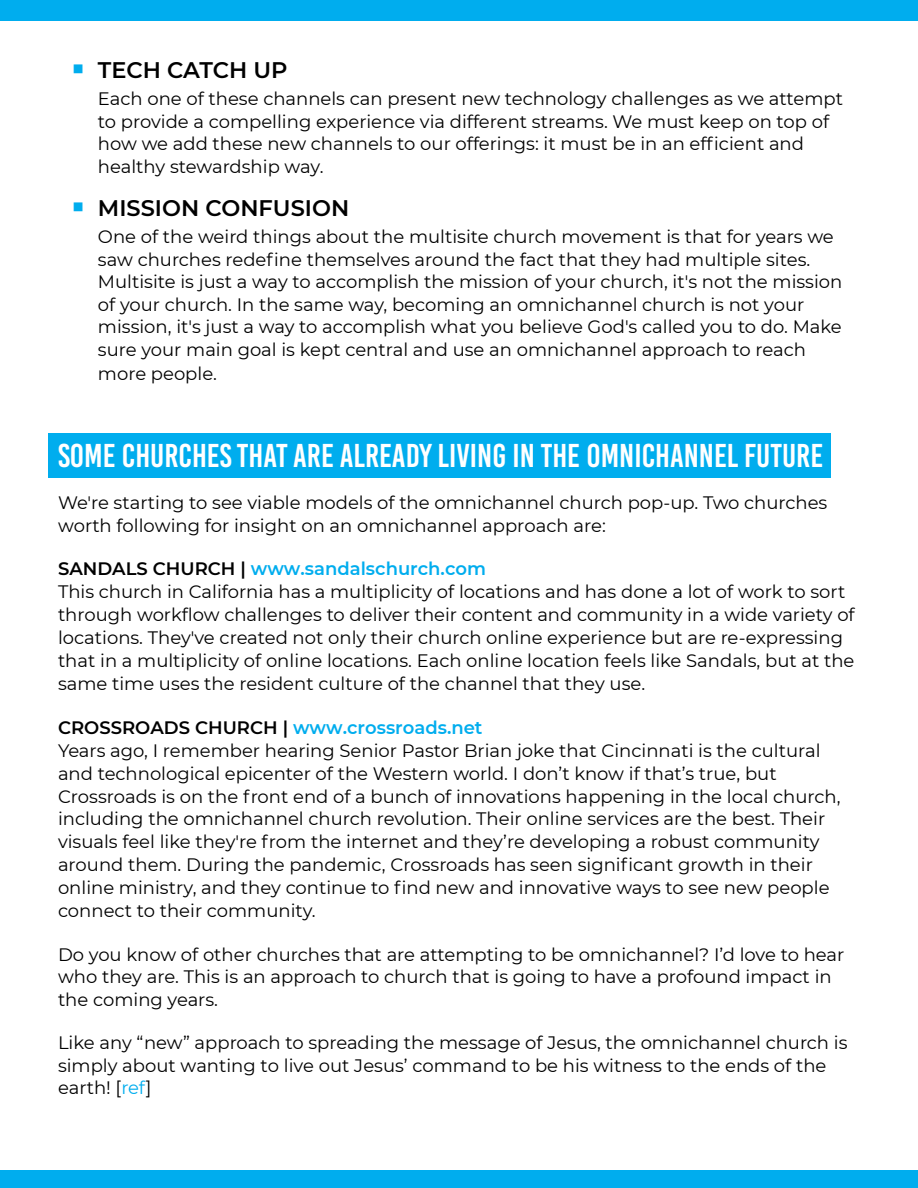
<style>
.page{position:relative;width:918px;height:1188px;background:#fff}
.page>*{position:absolute;margin:0;border:0;box-sizing:border-box;transform-origin:0 0}
.t1{font:33px "Bebas Kai";color:#fff}
.t2{font:600 22.5px "Montserrat";color:#000}
.t3{font:18px/22.5px "Montserrat";color:#000}
.s1{color:#00adee}
.s2{font-weight:600}
.s3{font-weight:600;color:#00adee}
</style>
<div class="page">
<div style="left:0;top:0;width:918px;height:21px;background:#00adee"></div>
<div style="left:0;top:1170px;width:918px;height:18px;background:#00adee"></div>
<div style="left:48px;top:434px;width:783px;height:44px;background:#00adee"></div>
<p class="t2" style="left:72px;top:54px;width:218px"><span class="s1">■</span> TECH CATCH UP</p>
<p class="t3" style="left:98px;top:87px;width:747px">Each one of these channels can present new technology challenges as we attempt to provide a compelling experience via different streams. We must keep on top of how we add these new channels to our offerings: it must be in an efficient and healthy stewardship way.</p>
<p class="t2" style="left:72px;top:192px;width:279px"><span class="s1">■</span> MISSION CONFUSION</p>
<p class="t3" style="left:98px;top:225px;width:746px">One of the weird things about the multisite church movement is that for years we saw churches redefine themselves around the fact that they had multiple sites.<br>Multisite is just a way to accomplish the mission of your church, it's not the mission of your church. In the same way, becoming an omnichannel church is not your mission, it's just a way to accomplish what you believe God's called you to do. Make sure your main goal is kept central and use an omnichannel approach to reach more people.</p>
<h1 class="t1" style="left:58px;top:438px;width:767px">SOME CHURCHES THAT ARE ALREADY LIVING IN THE OMNICHANNEL FUTURE</h1>
<p class="t3" style="left:58px;top:491px;width:771px">We're starting to see viable models of the omnichannel church pop-up. Two churches worth following for insight on an omnichannel approach are:</p>
<p class="t3" style="left:58px;top:556px;width:798px;line-height:23.1px"><span class="s2">SANDALS CHURCH |</span> <span class="s3">www.sandalschurch.com<br></span>This church in California has a multiplicity of locations and has done a lot of work to sort through workflow challenges to deliver their content and community in a wide variety of locations. They've created not only their church online experience but are re-expressing that in a multiplicity of online locations. Each online location feels like Sandals, but at the same time uses the resident culture of the channel that they use.</p>
<p class="t3" style="left:58px;top:715px;width:784px;line-height:23px"><span class="s2">CROSSROADS CHURCH |</span> <span class="s3">www.crossroads.net<br></span>Years ago, I remember hearing Senior Pastor Brian joke that Cincinnati is the cultural and technological epicenter of the Western world. I don’t know if that’s true, but Crossroads is on the front end of a bunch of innovations happening in the local church, including the omnichannel church revolution. Their online services are the best. Their visuals feel like they're from the internet and they’re developing a robust community around them. During the pandemic, Crossroads has seen significant growth in their online ministry, and they continue to find new and innovative ways to see new people connect to their community.</p>
<p class="t3" style="left:58px;top:943px;width:788px">Do you know of other churches that are attempting to be omnichannel? I’d love to hear who they are. This is an approach to church that is going to have a profound impact in the coming years.</p>
<p class="t3" style="left:58px;top:1031px;width:791px">Like any “new” approach to spreading the message of Jesus, the omnichannel church is simply about wanting to live out Jesus’ command to be his witness to the ends of the earth! [<span class="s1">ref</span>]</p>
</div>
